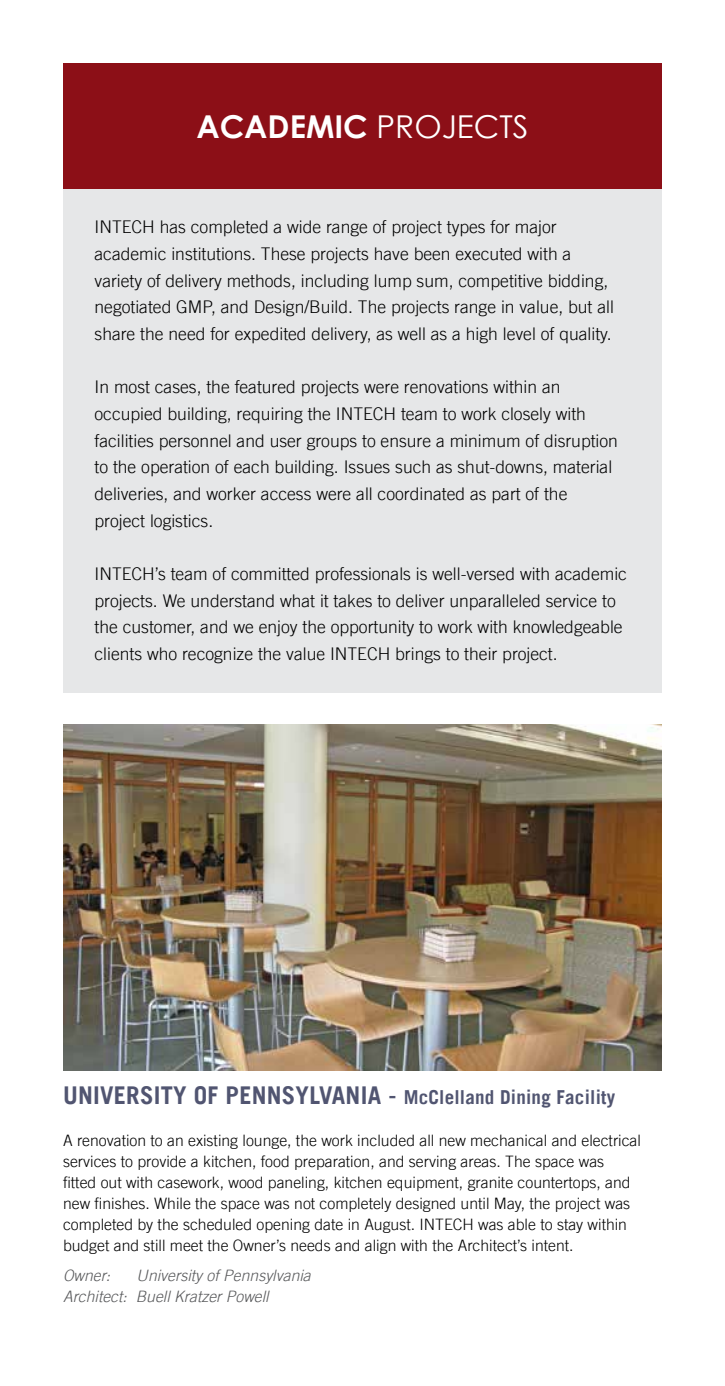
<style>
.page{position:relative;width:725px;height:1386px;background:#fff}
.page>*{position:absolute;margin:0;border:0;box-sizing:border-box;transform-origin:0 0}
.t1{font:700 31.5px "Century Gothic";color:#fff}
.t2{font:700 24.5px "Trade Gothic";letter-spacing:.01em;color:#515571}
.t3{font:300 17.5px/26.6px "Trade Gothic";color:#000}
.t4{font:300 15.75px/21px "Trade Gothic";color:#000}
.t5{font:italic 300 15.75px/21px "Trade Gothic";color:#58595b}
.s1{font-weight:400}
.s2{font-size:19.25px}
</style>
<div class="page">
<div style="left:63px;top:63px;width:599px;height:630px;background:#e6e7e8"></div>
<img style="left:63px;top:724px;width:599px;height:347px">
<div style="left:63px;top:63px;width:599px;height:126px;background:#8c0f17"></div>
<h1 class="t1" style="left:196px;top:102px;width:333px">ACADEMIC <span class="s1">PROJECTS</span></h1>
<p class="t3" style="left:94px;top:213px;width:520px">INTECH has completed a wide range of project types for major academic institutions. These projects have been executed with a variety of delivery methods, including lump sum, competitive bidding, negotiated GMP, and Design/Build. The projects range in value, but all share the need for expedited delivery, as well as a high level of quality.</p>
<p class="t3" style="left:94px;top:374px;width:525px">In most cases, the featured projects were renovations within an occupied building, requiring the INTECH team to work closely with facilities personnel and user groups to ensure a minimum of disruption to the operation of each building. Issues such as shut-downs, material deliveries, and worker access were all coordinated as part of the project logistics.</p>
<p class="t3" style="left:94px;top:560px;width:534px">INTECH’s team of committed professionals is well-versed with academic projects. We understand what it takes to deliver unparalleled service to the customer, and we enjoy the opportunity to work with knowledgeable clients who recognize the value INTECH brings to their project.</p>
<h2 class="t2" style="left:63px;top:1081px;width:553px">UNIVERSITY OF PENNSYLVANIA - <span class="s2">McClelland Dining Facility</span></h2>
<p class="t4" style="left:63px;top:1130px;width:579px">A renovation to an existing lounge, the work included all new mechanical and electrical services to provide a kitchen, food preparation, and serving areas. The space was fitted out with casework, wood paneling, kitchen equipment, granite countertops, and new finishes. While the space was not completely designed until May, the project was completed by the scheduled opening date in August. INTECH was able to stay within budget and still meet the Owner’s needs and align with the Architect’s intent.</p>
<p class="t5" style="left:63px;top:1265px;width:49px">Owner:</p>
<p class="t5" style="left:63px;top:1265px;width:249px;text-indent:74px">University of Pennsylvania<br>Architect: Buell Kratzer Powell</p>
</div>
